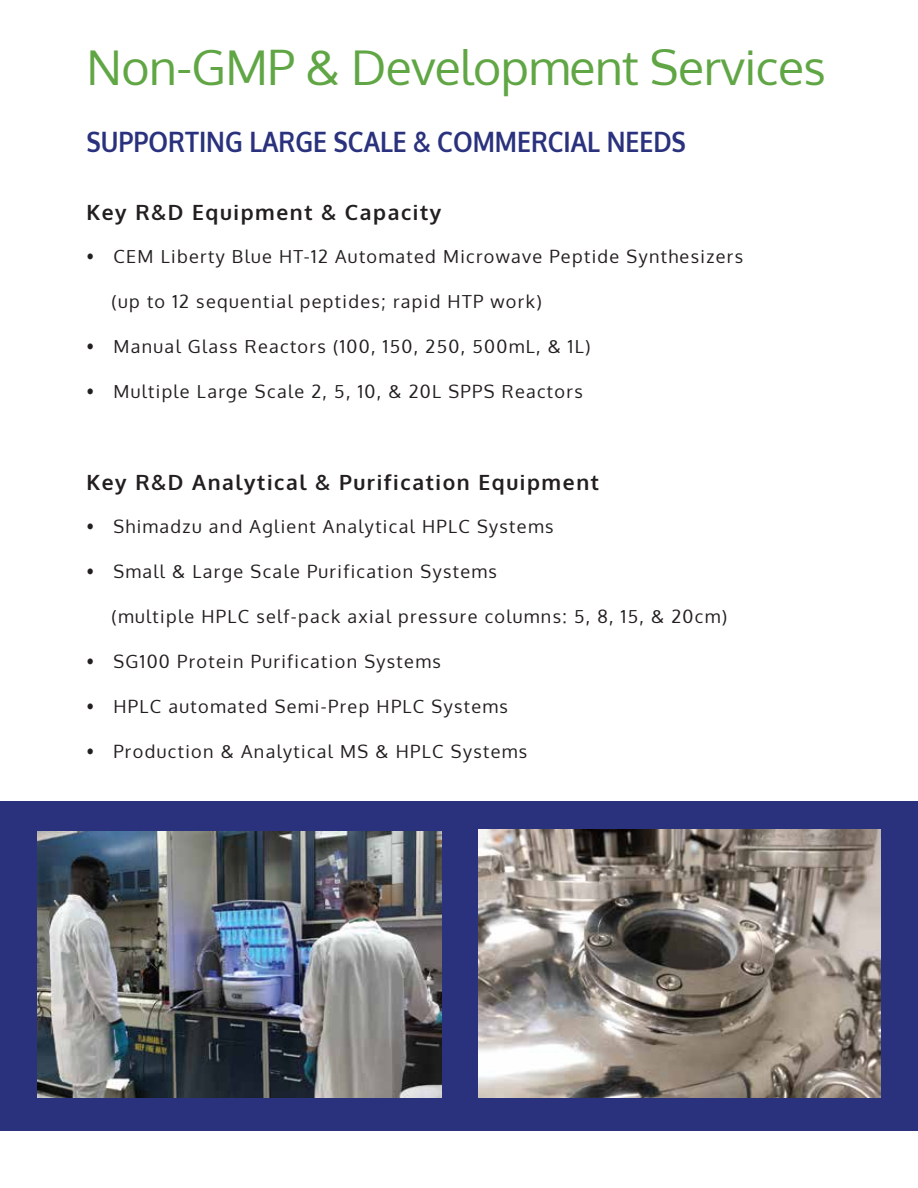
<style>
.page{position:relative;width:918px;height:1188px;background:#fff}
.page>*{position:absolute;margin:0;border:0;box-sizing:border-box;transform-origin:0 0}
.t1{font:48px "Oxygen";letter-spacing:-.01em;color:#60a644}
.t2{font:700 28.2px "Oxygen";color:#2a317d;scale:.88 1}
.t3{font:700 21px "Oxygen";letter-spacing:.075em;color:#231f20}
.t4{font:18px "Oxygen";letter-spacing:.075em;color:#231f20}
</style>
<div class="page">
<div style="left:0;top:801px;width:918px;height:329px;background:#2a317d"></div>
<img style="left:478px;top:829px;width:402px;height:268px">
<img style="left:37px;top:831px;width:404px;height:266px">
<h1 class="t1" style="left:86px;top:35px;width:741px">Non-GMP &amp; Development Services</h1>
<h2 class="t2" style="left:86px;top:124px;width:683px">SUPPORTING LARGE SCALE &amp; COMMERCIAL NEEDS</h2>
<p class="t3" style="left:86px;top:199px;width:357px">Key R&amp;D Equipment &amp; Capacity</p>
<p class="t4" style="left:86px;top:244px;width:658px">• CEM Liberty Blue HT-12 Automated Microwave Peptide Synthesizers</p>
<p class="t4" style="left:111px;top:289px;width:432px">(up to 12 sequential peptides; rapid HTP work)</p>
<p class="t4" style="left:86px;top:334px;width:506px">• Manual Glass Reactors (100, 150, 250, 500mL, &amp; 1L)</p>
<p class="t4" style="left:86px;top:379px;width:498px">• Multiple Large Scale 2, 5, 10, &amp; 20L SPPS Reactors</p>
<p class="t3" style="left:86px;top:469px;width:514px">Key R&amp;D Analytical &amp; Purification Equipment</p>
<p class="t4" style="left:86px;top:514px;width:469px">• Shimadzu and Aglient Analytical HPLC Systems</p>
<p class="t4" style="left:86px;top:559px;width:412px">• Small &amp; Large Scale Purification Systems</p>
<p class="t4" style="left:111px;top:604px;width:617px">(multiple HPLC self-pack axial pressure columns: 5, 8, 15, &amp; 20cm)</p>
<p class="t4" style="left:86px;top:649px;width:356px">• SG100 Protein Purification Systems</p>
<p class="t4" style="left:86px;top:694px;width:423px">• HPLC automated Semi-Prep HPLC Systems</p>
<p class="t4" style="left:86px;top:739px;width:442px">• Production &amp; Analytical MS &amp; HPLC Systems</p>
</div>
